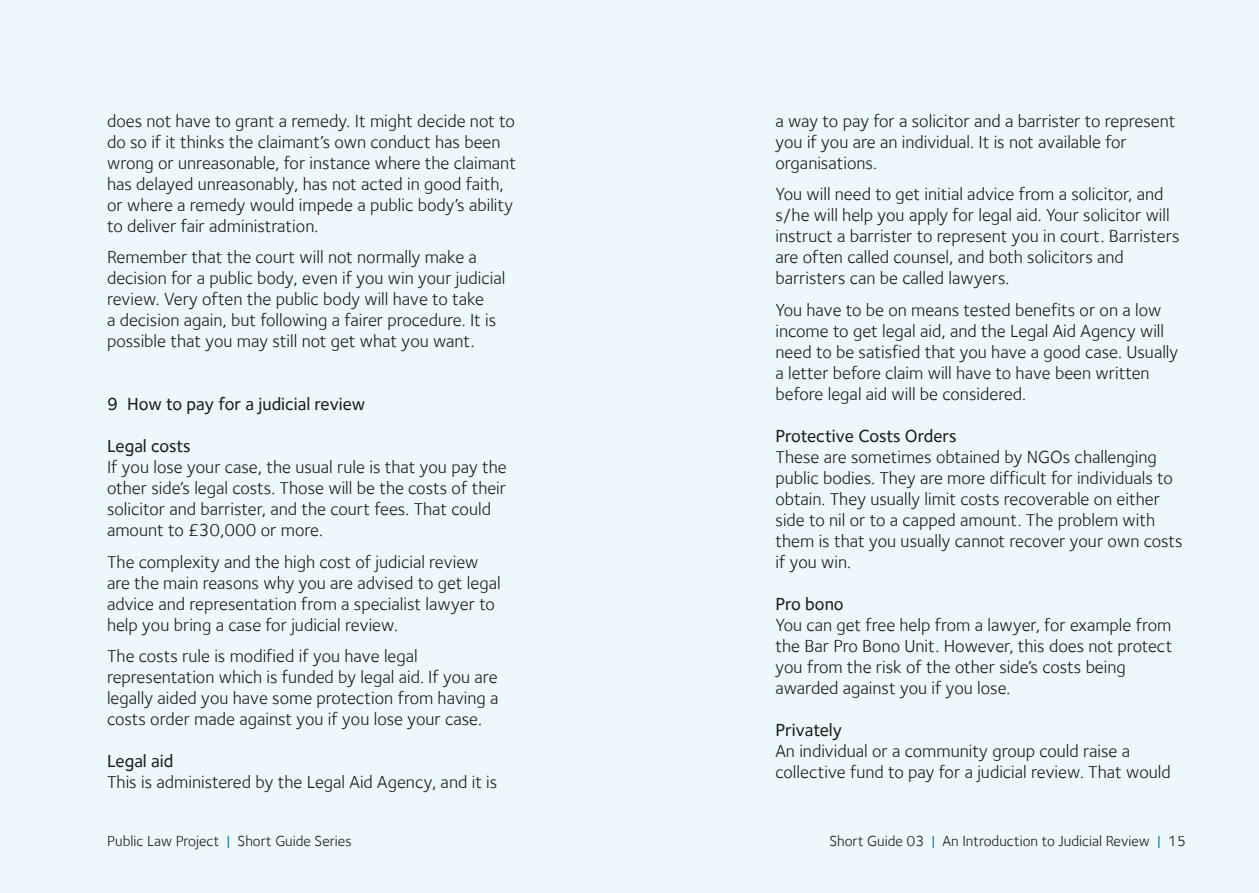
<style>
.page{position:relative;width:1259px;height:893px;background:#ecf8fb}
.page>*{position:absolute;margin:0;border:0;box-sizing:border-box;transform-origin:0 0}
.t1{font:18px/21px "Foundry Sterling";color:#1d1d1b}
.t2{font:500 18px "Foundry Sterling";color:#1d1d1b}
.t3{font:15px "Foundry Sterling";color:#1d1d1b}
.s1{color:#00638e}
</style>
<div class="page">
<p class="t1" style="left:107px;top:110px;width:410px">does not have to grant a remedy. It might decide not to do so if it thinks the claimant’s own conduct has been wrong or unreasonable, for instance where the claimant has delayed unreasonably, has not acted in good faith, or where a remedy would impede a public body’s ability to deliver fair administration.</p>
<p class="t1" style="left:107px;top:246px;width:400px">Remember that the court will not normally make a decision for a public body, even if you win your judicial review. Very often the public body will have to take<br>a decision again, but following a fairer procedure. It is possible that you may still not get what you want.</p>
<p class="t2" style="left:107px;top:394px;width:260px">9 How to pay for a judicial review</p>
<p class="t2" style="left:107px;top:436px;width:85px">Legal costs</p>
<p class="t1" style="left:107px;top:456px;width:401px">If you lose your case, the usual rule is that you pay the other side’s legal costs. Those will be the costs of their solicitor and barrister, and the court fees. That could amount to £30,000 or more.</p>
<p class="t1" style="left:107px;top:551px;width:395px">The complexity and the high cost of judicial review are the main reasons why you are advised to get legal advice and representation from a specialist lawyer to help you bring a case for judicial review.</p>
<p class="t1" style="left:107px;top:645px;width:393px">The costs rule is modified if you have legal representation which is funded by legal aid. If you are legally aided you have some protection from having a costs order made against you if you lose your case.</p>
<p class="t2" style="left:107px;top:751px;width:68px">Legal aid</p>
<p class="t1" style="left:107px;top:771px;width:392px">This is administered by the Legal Aid Agency, and it is</p>
<p class="t1" style="left:775px;top:110px;width:401px">a way to pay for a solicitor and a barrister to represent you if you are an individual. It is not available for organisations.</p>
<p class="t1" style="left:775px;top:183px;width:405px">You will need to get initial advice from a solicitor, and s/he will help you apply for legal aid. Your solicitor will instruct a barrister to represent you in court. Barristers are often called counsel, and both solicitors and barristers can be called lawyers.</p>
<p class="t1" style="left:775px;top:299px;width:404px">You have to be on means tested benefits or on a low income to get legal aid, and the Legal Aid Agency will need to be satisfied that you have a good case. Usually a letter before claim will have to have been written before legal aid will be considered.</p>
<p class="t2" style="left:775px;top:425px;width:182px">Protective Costs Orders</p>
<p class="t1" style="left:775px;top:446px;width:409px">These are sometimes obtained by NGOs challenging public bodies. They are more difficult for individuals to obtain. They usually limit costs recoverable on either side to nil or to a capped amount. The problem with them is that you usually cannot recover your own costs if you win.</p>
<p class="t2" style="left:775px;top:593px;width:70px">Pro bono</p>
<p class="t1" style="left:775px;top:614px;width:398px">You can get free help from a lawyer, for example from the Bar Pro Bono Unit. However, this does not protect you from the risk of the other side’s costs being awarded against you if you lose.</p>
<p class="t2" style="left:775px;top:719px;width:68px">Privately</p>
<p class="t1" style="left:775px;top:740px;width:397px">An individual or a community group could raise a collective fund to pay for a judicial review. That would</p>
<p class="t3" style="left:107px;top:832px;width:246px">Public Law Project <span class="s1">|</span> Short Guide Series</p>
<p class="t3" style="left:829px;top:832px;width:358px">Short Guide 03 <span class="s1">|</span> An Introduction to Judicial Review <span class="s1">|</span> 15</p>
</div>
